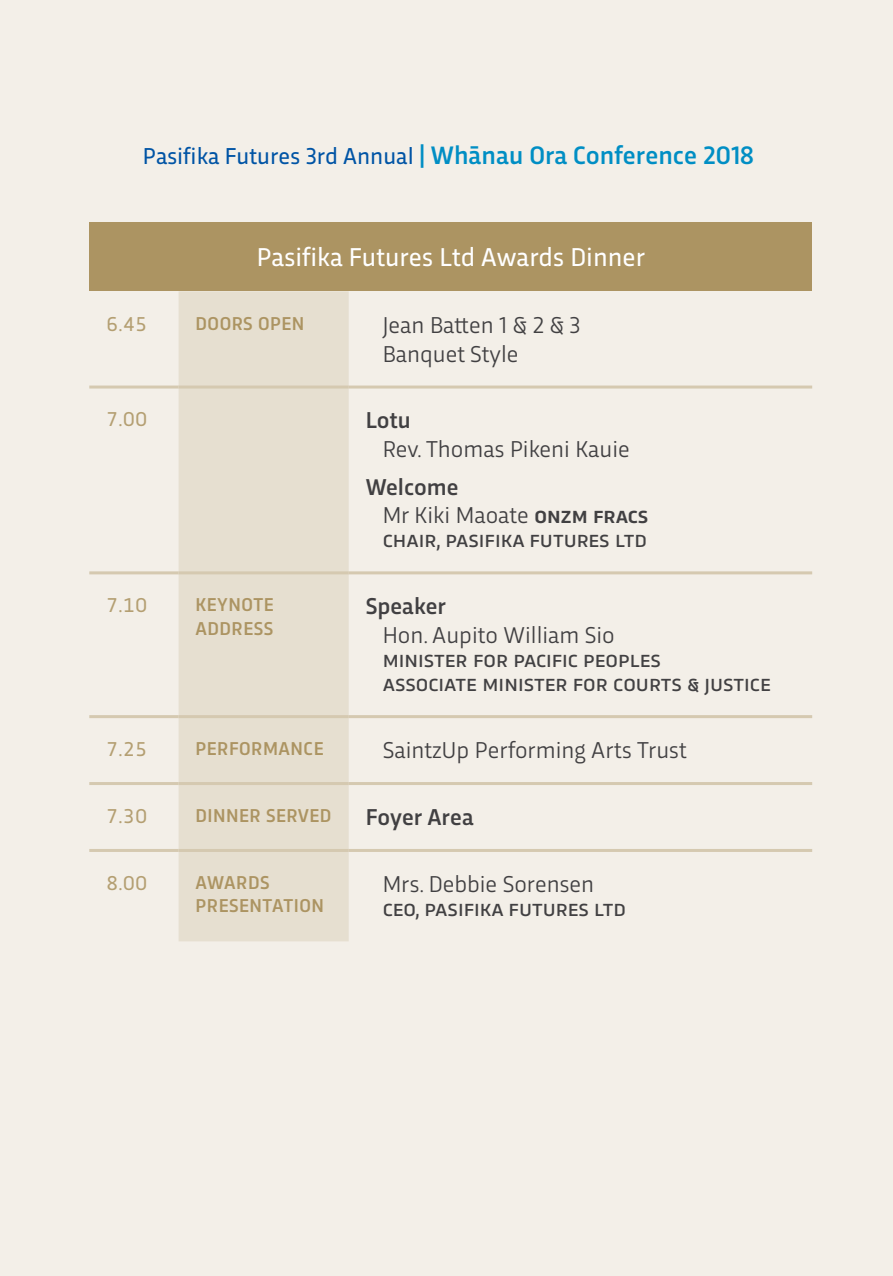
<style>
.page{position:relative;width:893px;height:1276px;background:#f3efe8}
.page>*{position:absolute;margin:0;border:0;box-sizing:border-box;transform-origin:0 0}
.t1{font:27px "Trasandina";color:#fff}
.t2{font:24px/28.8px "Trasandina";color:#414042}
.t3{font:24px/24px "Trasandina";color:#414042}
.t4{font:500 24px/28.8px "Trasandina";color:#414042}
.t5{font:24px "Trasandina";color:#0054a5}
.t6{font:21px "Trasandina";color:#b49f72}
.t7{font:500 19.5px/23.4px "Trasandina";letter-spacing:.025em;color:#ac9462}
.s1{font-weight:500;color:#008ec4}
.s2{font-weight:500;font-size:26.4px;color:#008ec4}
.s3{font-weight:400}
</style>
<div class="page">
<div style="left:89px;top:222px;width:723px;height:69px;background:#ac9462"></div>
<div style="left:179px;top:291px;width:170px;height:650px;background:#e6dfd0"></div>
<hr style="left:89px;top:385px;width:90px;height:3px;background:#d5c9b0">
<hr style="left:179px;top:385px;width:170px;height:3px;background:#d5c9b0">
<hr style="left:349px;top:385px;width:463px;height:3px;background:#d5c9b0">
<hr style="left:89px;top:571px;width:90px;height:3px;background:#d5c9b0">
<hr style="left:179px;top:571px;width:170px;height:3px;background:#d5c9b0">
<hr style="left:349px;top:571px;width:463px;height:3px;background:#d5c9b0">
<hr style="left:89px;top:715px;width:90px;height:3px;background:#d5c9b0">
<hr style="left:179px;top:715px;width:170px;height:3px;background:#d5c9b0">
<hr style="left:349px;top:715px;width:463px;height:3px;background:#d5c9b0">
<hr style="left:89px;top:782px;width:90px;height:3px;background:#d5c9b0">
<hr style="left:179px;top:782px;width:170px;height:3px;background:#d5c9b0">
<hr style="left:349px;top:782px;width:463px;height:3px;background:#d5c9b0">
<hr style="left:89px;top:849px;width:90px;height:3px;background:#d5c9b0">
<hr style="left:179px;top:849px;width:170px;height:3px;background:#d5c9b0">
<hr style="left:349px;top:849px;width:463px;height:3px;background:#d5c9b0">
<p class="t5" style="left:143px;top:137px;width:613px">Pasifika Futures 3rd Annual <span class="s1">|</span> <span class="s2">Whānau Ora Conference 2018</span></p>
<p class="t1" style="left:257px;top:236px;width:390px">Pasifika Futures Ltd Awards Dinner</p>
<p class="t6" style="left:106px;top:308px;width:43px">6.45</p>
<p class="t7" style="left:196px;top:310px;width:110px">DOORS OPEN</p>
<p class="t2" style="left:383px;top:308px;width:199px">Jean Batten 1 &amp; 2 &amp; 3<br>Banquet Style</p>
<p class="t6" style="left:106px;top:403px;width:43px">7.00</p>
<p class="t4" style="left:366px;top:404px;width:47px">Lotu</p>
<p class="t2" style="left:383px;top:433px;width:249px">Rev. Thomas Pikeni Kauie</p>
<p class="t4" style="left:383px;top:470px;width:267px;text-indent:-17px">Welcome<br><span class="s3">Mr Kiki Maoate</span> onzm fracs</p>
<p class="t3" style="left:383px;top:525px;width:266px">chair, pasifika futures ltd</p>
<p class="t6" style="left:106px;top:589px;width:43px">7.10</p>
<p class="t7" style="left:196px;top:591px;width:79px">KEYNOTE<br>ADDRESS</p>
<p class="t4" style="left:366px;top:590px;width:82px">Speaker</p>
<p class="t2" style="left:383px;top:619px;width:234px">Hon. Aupito William Sio</p>
<p class="t3" style="left:383px;top:645px;width:389px">minister for pacific peoples<br>associate minister for courts &amp; justice</p>
<p class="t6" style="left:106px;top:733px;width:43px">7.25</p>
<p class="t7" style="left:196px;top:735px;width:130px">PERFORMANCE</p>
<p class="t2" style="left:383px;top:734px;width:306px">SaintzUp Performing Arts Trust</p>
<p class="t6" style="left:106px;top:800px;width:43px">7.30</p>
<p class="t7" style="left:196px;top:802px;width:137px">DINNER SERVED</p>
<p class="t4" style="left:366px;top:800px;width:110px">Foyer Area</p>
<p class="t6" style="left:106px;top:867px;width:43px">8.00</p>
<p class="t7" style="left:196px;top:869px;width:130px">AWARDS<br>PRESENTATION</p>
<p class="t2" style="left:383px;top:867px;width:213px">Mrs. Debbie Sorensen</p>
<p class="t3" style="left:383px;top:894px;width:245px">ceo, pasifika futures ltd</p>
</div>
